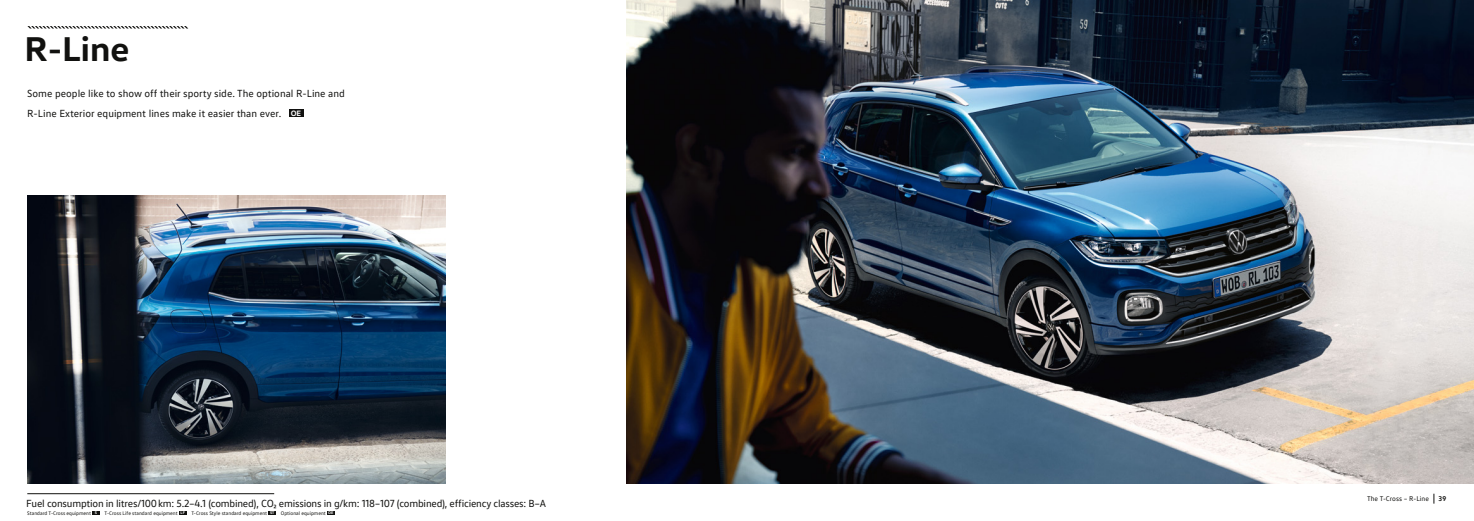
<style>
.page{position:relative;width:1474px;height:521px;background:#fff}
.page>*{position:absolute;margin:0;border:0;box-sizing:border-box;transform-origin:0 0}
.t1{font:700 35px "VW Head";color:#11110f}
.t2{font:10.5px/19.9px "VW Text";color:#11110f}
.t3{font:10.5px "VW Text";letter-spacing:-.02em;color:#11110f}
.t4{font:7px "VW Text";color:#11110f}
.t5{font:700 7px "VW Text";color:#11110f}
.t6{font:5.25px "VW Text";color:#11110f}
.s1{font-family:"VW Head";font-weight:700;font-size:7.88px;color:#fff}
.s2{font-family:"VW Head";font-weight:700;font-size:3.94px;color:#fff}
</style>
<div class="page">
<img style="left:626px;top:0;width:847px;height:484px">
<img style="left:27px;top:196px;width:418px;height:288px">
<svg style="left:92px;top:511px;width:8px;height:4px"></svg>
<svg style="left:179px;top:511px;width:7px;height:4px"></svg>
<svg style="left:268px;top:511px;width:8px;height:4px"></svg>
<svg style="left:327px;top:511px;width:7px;height:4px"></svg>
<svg style="left:27px;top:26px;width:161px;height:3px"></svg>
<div style="left:289px;top:109px;width:14px;height:8px;background:#11110f"></div>
<hr style="left:27px;top:493px;width:247px;height:1px;background:#11110f">
<h1 class="t1" style="left:24px;top:37px;width:106px">R-Line</h1>
<p class="t2" style="left:27px;top:84px;width:319px">Some people like to show off their sporty side. The optional R-Line and<br>R-Line Exterior equipment lines make it easier than ever. <span class="s1">OE</span></p>
<p class="t3" style="left:26px;top:500px;width:521px">Fuel consumption in litres/100 km: 5.2–4.1 (combined), CO₂ emissions in g/km: 118–107 (combined), efficiency classes: B–A</p>
<p class="t6" style="left:27px;top:511px;width:71px">Standard T-Cross equipment <span class="s2">S</span></p>
<p class="t6" style="left:105px;top:511px;width:230px">T-Cross Life standard equipment <span class="s2">LF</span> T-Cross Style standard equipment <span class="s2">ST</span> Optional equipment <span class="s2">OE</span></p>
<p class="t4" style="left:1366px;top:496px;width:63px">The T-Cross – R-Line</p>
<p class="t5" style="left:1438px;top:496px;width:9px">39</p>
</div>
